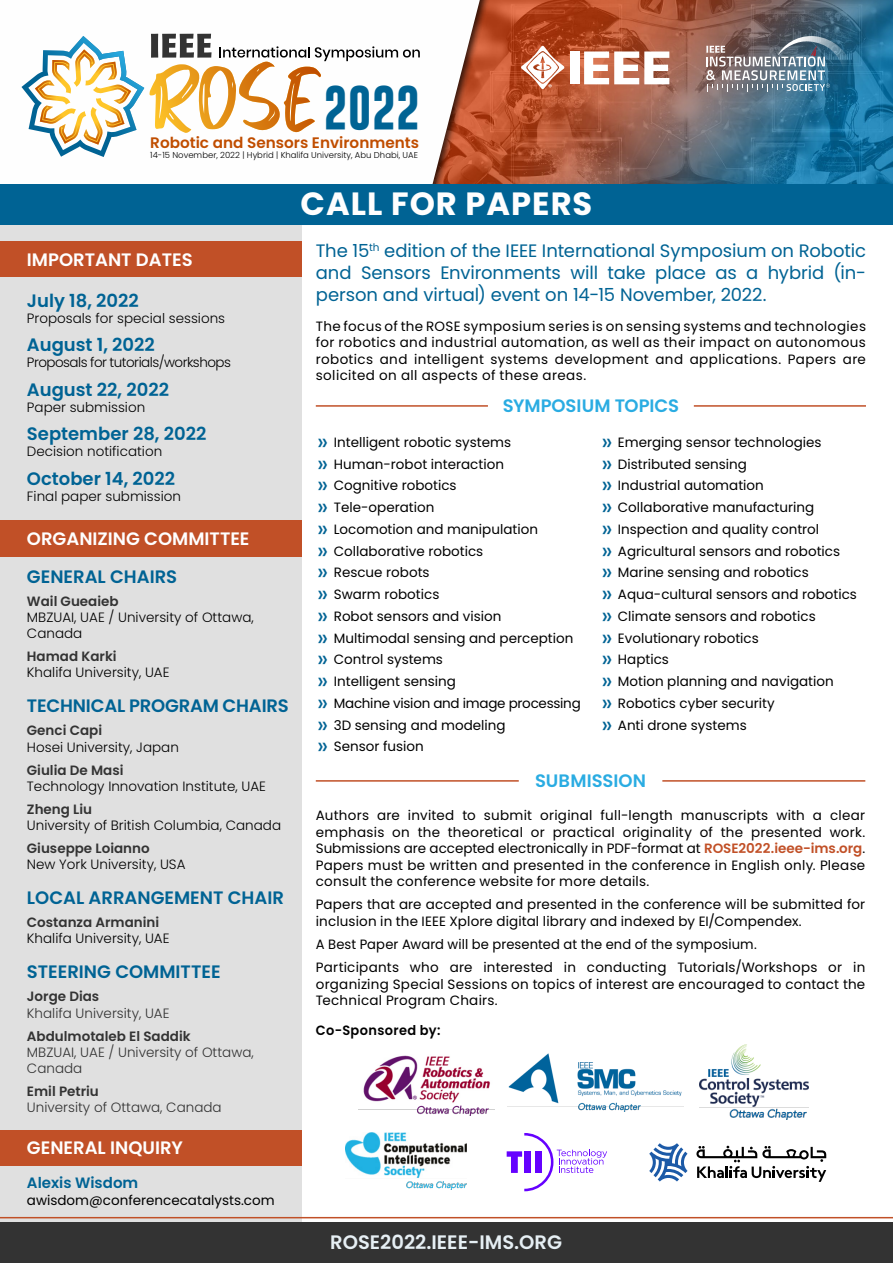
<style>
.page{position:relative;width:893px;height:1263px;background:#fff}
.page>*{position:absolute;margin:0;border:0;box-sizing:border-box;transform-origin:0 0}
.t1{font:700 44.25px "Gobold";color:#006394}
.t2{font:700 32.1px "Poppins";letter-spacing:.03em;color:#fefefe}
.t3{font:600 19.5px "Poppins";color:#e6eff4}
.t4{font:18px/21.6px "Poppins";letter-spacing:-.005em;color:#006394;text-align:justify}
.t5{font:600 18px "Poppins";color:#006394}
.t6{font:600 18px "Poppins";color:#fff}
.t7{font:600 18px "Poppins";color:#2aace2}
.t8{font:600 15.3px "Poppins";color:#c04d00}
.t9{font:600 15px "Poppins";color:#006394}
.t10{font:13.5px/21.8px "Poppins";color:#000}
.t11{font:300 13.5px/16.2px "Poppins";color:#000}
.t12{font:600 13.5px "Poppins";color:#333}
.t13{font:13.5px/16.5px "Poppins";letter-spacing:.02em;color:#000}
.t14{font:300 13.5px/16.2px "Poppins";color:#333}
.t15{font:300 13.5px "Poppins";letter-spacing:-.04em;color:#000}
.t16{font:600 13.5px "Poppins";letter-spacing:.025em;color:#000;scale:.96 1}
.t17{font:300 8.55px "Poppins";color:#000}
.s1{font-size:24px;color:#006394}
.s2{font-weight:600;color:#c15027}
</style>
<div class="page">
<img style="left:496px;top:0;width:397px;height:184px">
<div style="left:0;top:0;width:496px;height:226px;background:#000;opacity:.75"></div>
<svg style="left:0;top:0;width:480px;height:184px"></svg>
<div style="left:0;top:196px;width:302px;height:1053px;background:#e0e0e0"></div>
<div style="left:0;top:520px;width:302px;height:37px;background:#c15027"></div>
<div style="left:0;top:1130px;width:302px;height:35px;background:#c15027"></div>
<div style="left:0;top:241px;width:302px;height:36px;background:#c15027"></div>
<div style="left:0;top:184px;width:893px;height:40px;background:#006394"></div>
<hr style="left:316px;top:405px;width:172px;height:2px;background:#c15027">
<hr style="left:694px;top:405px;width:172px;height:2px;background:#c15027">
<hr style="left:316px;top:780px;width:203px;height:2px;background:#c15027">
<hr style="left:662px;top:780px;width:203px;height:2px;background:#c15027">
<svg style="left:0;top:1217px;width:893px;height:46px;background:#464241"></svg>
<img style="left:507px;top:1053px;width:176px;height:58px">
<img style="left:699px;top:1044px;width:109px;height:76px">
<img style="left:359px;top:1055px;width:135px;height:61px">
<img style="left:346px;top:1133px;width:120px;height:56px">
<img style="left:706px;top:36px;width:146px;height:56px">
<div style="left:570px;top:51px;width:9px;height:33px;background:#fff"></div>
<svg style="left:584px;top:51px;width:85px;height:33px"></svg>
<svg style="left:521px;top:46px;width:44px;height:43px"></svg>
<svg style="left:150px;top:34px;width:270px;height:99px"></svg>
<svg style="left:21px;top:36px;width:123px;height:121px"></svg>
<svg style="left:507px;top:1133px;width:100px;height:58px"></svg>
<svg style="left:649px;top:1143px;width:38px;height:38px"></svg>
<svg style="left:696px;top:1146px;width:130px;height:36px"></svg>
<h1 class="t1" style="left:324px;top:79px;width:98px">2022</h1>
<p class="t8" style="left:150px;top:134px;width:270px">Robotic and Sensors Environments</p>
<p class="t17" style="left:150px;top:150px;width:269px">14-15 November, 2022 | Hybrid | Khalifa University, Abu Dhabi, UAE</p>
<h3 class="t6" style="left:27px;top:249px;width:167px">IMPORTANT DATES</h3>
<h3 class="t5" style="left:27px;top:290px;width:113px">July 18, 2022</h3>
<p class="t11" style="left:27px;top:310px;width:200px">Proposals for special sessions</p>
<h3 class="t5" style="left:27px;top:334px;width:129px">August 1, 2022</h3>
<p class="t15" style="left:27px;top:355px;width:205px">Proposals for tutorials/workshops</p>
<h3 class="t5" style="left:27px;top:379px;width:144px">August 22, 2022</h3>
<p class="t11" style="left:27px;top:399px;width:120px">Paper submission</p>
<h3 class="t5" style="left:27px;top:423px;width:181px">September 28, 2022</h3>
<p class="t11" style="left:27px;top:444px;width:137px">Decision notification</p>
<h3 class="t5" style="left:27px;top:468px;width:150px">October 14, 2022</h3>
<p class="t11" style="left:27px;top:488px;width:156px">Final paper submission</p>
<h3 class="t6" style="left:27px;top:528px;width:224px">ORGANIZING COMMITTEE</h3>
<h3 class="t5" style="left:27px;top:566px;width:152px">GENERAL CHAIRS</h3>
<p class="t12" style="left:27px;top:593px;width:93px">Wail Gueaieb</p>
<p class="t11" style="left:27px;top:609px;width:228px">MBZUAI, UAE / University of Ottawa,<br>Canada</p>
<p class="t12" style="left:27px;top:648px;width:91px">Hamad Karki</p>
<p class="t11" style="left:27px;top:664px;width:144px">Khalifa University, UAE</p>
<h3 class="t5" style="left:27px;top:696px;width:263px">TECHNICAL PROGRAM CHAIRS</h3>
<p class="t12" style="left:27px;top:723px;width:77px">Genci Capi</p>
<p class="t11" style="left:27px;top:739px;width:153px">Hosei University, Japan</p>
<p class="t12" style="left:27px;top:762px;width:98px">Giulia De Masi</p>
<p class="t11" style="left:27px;top:778px;width:241px">Technology Innovation Institute, UAE</p>
<p class="t12" style="left:27px;top:801px;width:67px">Zheng Liu</p>
<p class="t11" style="left:27px;top:817px;width:256px">University of British Columbia, Canada</p>
<p class="t12" style="left:27px;top:840px;width:124px">Giuseppe Loianno</p>
<p class="t11" style="left:27px;top:856px;width:160px">New York University, USA</p>
<h3 class="t5" style="left:27px;top:887px;width:258px">LOCAL ARRANGEMENT CHAIR</h3>
<p class="t12" style="left:27px;top:914px;width:134px">Costanza Armanini</p>
<p class="t11" style="left:27px;top:930px;width:144px">Khalifa University, UAE</p>
<h3 class="t5" style="left:27px;top:962px;width:195px">STEERING COMMITTEE</h3>
<p class="t12" style="left:27px;top:989px;width:74px">Jorge Dias</p>
<p class="t14" style="left:27px;top:1005px;width:144px">Khalifa University, UAE</p>
<p class="t12" style="left:27px;top:1028px;width:165px">Abdulmotaleb El Saddik</p>
<p class="t14" style="left:27px;top:1044px;width:228px">MBZUAI, UAE / University of Ottawa,<br>Canada</p>
<p class="t12" style="left:27px;top:1083px;width:73px">Emil Petriu</p>
<p class="t14" style="left:27px;top:1099px;width:196px">University of Ottawa, Canada</p>
<h3 class="t6" style="left:27px;top:1137px;width:158px">GENERAL INQUIRY</h3>
<p class="t9" style="left:27px;top:1174px;width:113px">Alexis Wisdom</p>
<p class="t10" style="left:27px;top:1189px;width:249px">awisdom@conferencecatalysts.com</p>
<h2 class="t2" style="left:301px;top:185px;width:293px">CALL FOR PAPERS</h2>
<h3 class="t4" style="left:316px;top:240px;width:552px">The 15<sup>th</sup> edition of the IEEE International Symposium on Robotic and Sensors Environments will take place as a hybrid (in&shy;person and virtual) event on 14-15 November, 2022.</h3>
<p class="t10" style="left:316px;top:318px;width:552px;line-height:16.5px;text-align:justify">The focus of the ROSE symposium series is on sensing systems and technologies for robotics and industrial automation, as well as their impact on autonomous robotics and intelligent systems development and applications. Papers are solicited on all aspects of these areas.</p>
<h3 class="t7" style="left:503px;top:395px;width:178px">SYMPOSIUM TOPICS</h3>
<p class="t10" style="left:317px;top:431px;width:265px"><span class="s1">»</span> Intelligent robotic systems<br><span class="s1">»</span> Human-robot interaction<br><span class="s1">»</span> Cognitive robotics<br><span class="s1">»</span> Tele-operation<br><span class="s1">»</span> Locomotion and manipulation<br><span class="s1">»</span> Collaborative robotics<br><span class="s1">»</span> Rescue robots<br><span class="s1">»</span> Swarm robotics<br><span class="s1">»</span> Robot sensors and vision<br><span class="s1">»</span> Multimodal sensing and perception <span class="s1">»</span> Control systems<br><span class="s1">»</span> Intelligent sensing<br><span class="s1">»</span> Machine vision and image processing <span class="s1">»</span> 3D sensing and modeling<br><span class="s1">»</span> Sensor fusion</p>
<p class="t10" style="left:601px;top:431px;width:257px"><span class="s1">»</span> Emerging sensor technologies<br><span class="s1">»</span> Distributed sensing<br><span class="s1">»</span> Industrial automation<br><span class="s1">»</span> Collaborative manufacturing<br><span class="s1">»</span> Inspection and quality control<br><span class="s1">»</span> Agricultural sensors and robotics<br><span class="s1">»</span> Marine sensing and robotics<br><span class="s1">»</span> Aqua-cultural sensors and robotics <span class="s1">»</span> Climate sensors and robotics<br><span class="s1">»</span> Evolutionary robotics<br><span class="s1">»</span> Haptics<br><span class="s1">»</span> Motion planning and navigation<br><span class="s1">»</span> Robotics cyber security<br><span class="s1">»</span> Anti drone systems</p>
<h3 class="t7" style="left:535px;top:770px;width:112px">SUBMISSION</h3>
<p class="t10" style="left:316px;top:807px;width:551px;line-height:16.5px;text-align:justify">Authors are invited to submit original full-length manuscripts with a clear emphasis on the theoretical or practical originality of the presented work.<br>Submissions are accepted electronically in PDF-format at <span class="s2">ROSE2022.ieee-ims.org</span>.<br>Papers must be written and presented in the conference in English only. Please consult the conference website for more details.</p>
<p class="t10" style="left:316px;top:896px;width:551px;line-height:16.5px">Papers that are accepted and presented in the conference will be submitted for inclusion in the IEEE Xplore digital library and indexed by EI/Compendex.</p>
<p class="t10" style="left:316px;top:933px;width:551px;line-height:23.2px">A Best Paper Award will be presented at the end of the symposium.<br>Participants who are interested in conducting Tutorials/Workshops or in</p>
<p class="t13" style="left:316px;top:976px;width:551px">organizing Special Sessions on topics of interest are encouraged to contact the<br>Technical Program Chairs.</p>
<p class="t16" style="left:316px;top:1023px;width:131px">Co-Sponsored by:</p>
<h3 class="t3" style="left:330px;top:1230px;width:233px">ROSE2022.IEEE-IMS.ORG</h3>
</div>
